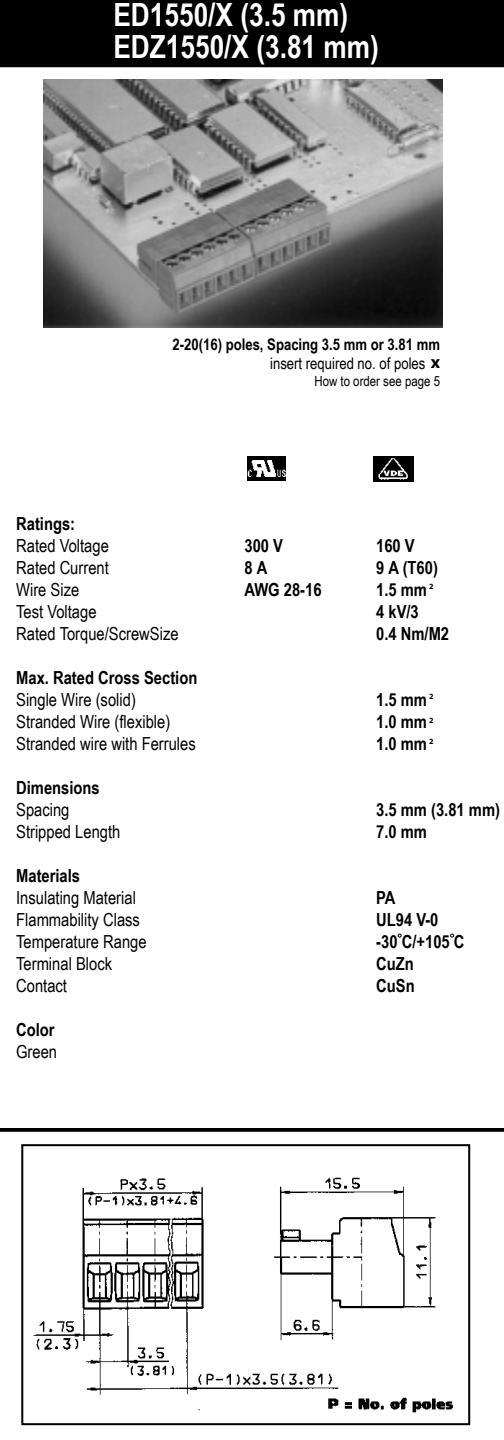
<style>
.page{position:relative;width:504px;height:1440px;background:#fff}
.page>*{position:absolute;margin:0;border:0;box-sizing:border-box;transform-origin:0 0}
.t1{font:700 32px/32px "Arial Narrow";color:#fff}
.t2{font:18px "Arial Narrow";color:#000}
.t3{font:700 18px "Arial Narrow";color:#000}
.t4{font:700 18px "Myriad";color:#000}
.t5{font:700 16px "Arial Narrow";color:#000}
.t6{font:16px "Arial Narrow";color:#000}
.t7{font:14px "Arial Narrow";color:#000}
.t8{font:700 8px "Myriad";color:#000}
</style>
<div class="page">
<div style="left:21px;top:1144px;width:449px;height:281px;border:2px solid #000"></div>
<div style="left:0;top:0;width:504px;height:68px;background:#000"></div>
<img style="left:247px;top:457px;width:38px;height:24px">
<img style="left:374px;top:457px;width:39px;height:24px">
<img style="left:43px;top:80px;width:399px;height:248px">
<img style="left:22px;top:1170px;width:431px;height:245px">
<svg style="left:0;top:1128px;width:504px;height:4px;background:#0c0c0c"></svg>
<h1 class="t1" style="left:113px;top:-2px;width:267px">ED1550/X (3.5 mm)<br>EDZ1550/X (3.81 mm)</h1>
<p class="t5" style="left:172px;top:332px;width:269px">2-20(16) poles, Spacing 3.5 mm or 3.81 mm</p>
<p class="t6" style="left:270px;top:352px;width:157px">insert required no. of poles</p>
<p class="t7" style="left:314px;top:371px;width:127px">How to order see page 5</p>
<p class="t4" style="left:431px;top:353px;width:11px">x</p>
<p class="t3" style="left:16px;top:510px;width:61px">Ratings:</p>
<p class="t2" style="left:16px;top:533px;width:94px">Rated Voltage</p>
<p class="t3" style="left:244px;top:532px;width:40px">300 V</p>
<p class="t3" style="left:376px;top:532px;width:40px">160 V</p>
<p class="t2" style="left:16px;top:555px;width:94px">Rated Current</p>
<p class="t3" style="left:244px;top:554px;width:24px">8 A</p>
<p class="t3" style="left:376px;top:554px;width:63px">9 A (T60)</p>
<p class="t2" style="left:16px;top:577px;width:65px">Wire Size</p>
<p class="t3" style="left:244px;top:576px;width:79px">AWG 28-16</p>
<p class="t3" style="left:376px;top:576px;width:52px">1.5 mm</p>
<p class="t2" style="left:16px;top:599px;width:82px">Test Voltage</p>
<p class="t3" style="left:376px;top:598px;width:44px">4 kV/3</p>
<p class="t2" style="left:16px;top:621px;width:164px">Rated Torque/ScrewSize</p>
<p class="t3" style="left:376px;top:620px;width:75px">0.4 Nm/M2</p>
<p class="t3" style="left:16px;top:664px;width:183px">Max. Rated Cross Section</p>
<p class="t2" style="left:16px;top:687px;width:121px">Single Wire (solid)</p>
<p class="t3" style="left:376px;top:686px;width:52px">1.5 mm</p>
<p class="t2" style="left:16px;top:709px;width:156px">Stranded Wire (flexible)</p>
<p class="t3" style="left:376px;top:708px;width:52px">1.0 mm</p>
<p class="t2" style="left:16px;top:731px;width:181px">Stranded wire with Ferrules</p>
<p class="t3" style="left:376px;top:730px;width:52px">1.0 mm</p>
<p class="t3" style="left:16px;top:774px;width:85px">Dimensions</p>
<p class="t2" style="left:16px;top:797px;width:55px">Spacing</p>
<p class="t3" style="left:376px;top:796px;width:125px">3.5 mm (3.81 mm)</p>
<p class="t2" style="left:16px;top:819px;width:106px">Stripped Length</p>
<p class="t3" style="left:376px;top:818px;width:52px">7.0 mm</p>
<p class="t3" style="left:16px;top:862px;width:65px">Materials</p>
<p class="t2" style="left:16px;top:885px;width:121px">Insulating Material</p>
<p class="t3" style="left:376px;top:884px;width:21px">PA</p>
<p class="t2" style="left:16px;top:907px;width:125px">Flammability Class</p>
<p class="t3" style="left:376px;top:906px;width:64px">UL94 V-0</p>
<p class="t2" style="left:16px;top:929px;width:132px">Temperature Range</p>
<p class="t3" style="left:376px;top:928px;width:90px">-30 C/+105 C</p>
<p class="t2" style="left:16px;top:951px;width:97px">Terminal Block</p>
<p class="t3" style="left:376px;top:950px;width:39px">CuZn</p>
<p class="t2" style="left:16px;top:973px;width:52px">Contact</p>
<p class="t3" style="left:376px;top:972px;width:40px">CuSn</p>
<p class="t3" style="left:16px;top:1016px;width:40px">Color</p>
<p class="t2" style="left:16px;top:1039px;width:43px">Green</p>
<p class="t8" style="left:429px;top:583px;width:6px">2</p>
<p class="t8" style="left:429px;top:692px;width:6px">2</p>
<p class="t8" style="left:429px;top:716px;width:6px">2</p>
<p class="t8" style="left:429px;top:737px;width:6px">2</p>
</div>
